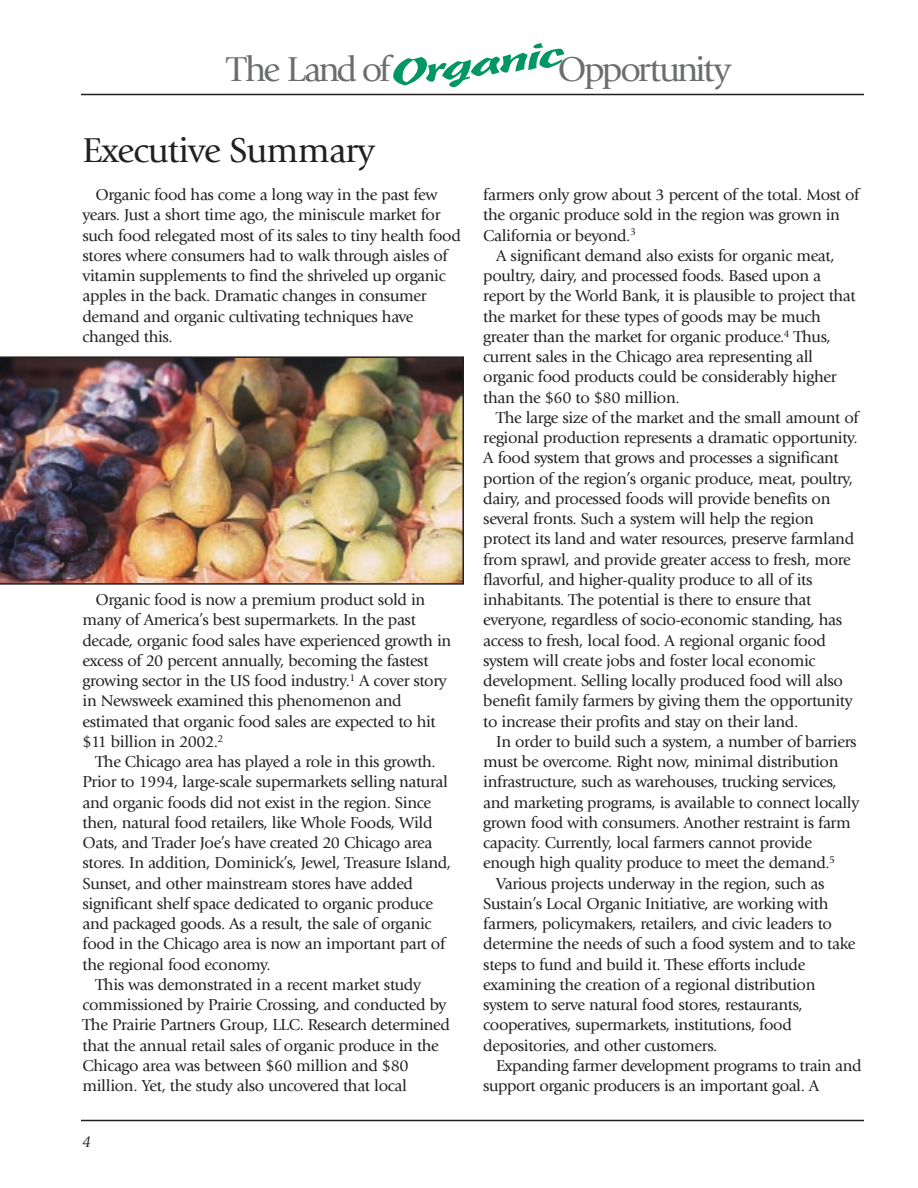
<style>
.page{position:relative;width:918px;height:1188px;background:#fff}
.page>*{position:absolute;margin:0;border:0;box-sizing:border-box;transform-origin:0 0}
.t1{font:36px "Giovanni";letter-spacing:-.085em;color:#6c6d70}
.t2{font:36px "Giovanni";letter-spacing:-.02em;color:#231f20}
.t3{font:36px "Freehand 471 BT";color:#019662;scale:1.75 1}
.t4{font:16.5px/20.2px "Giovanni";letter-spacing:-.02em;color:#231f20}
.t5{font:italic 16.5px "Giovanni";color:#231f20}
</style>
<div class="page">
<hr style="left:81px;top:94px;width:783px;height:1px;background:#231f20">
<hr style="left:81px;top:1120px;width:783px;height:1px;background:#231f20">
<img style="left:0;top:356px;width:464px;height:229px">
<h1 class="t3" style="left:389px;top:59px;width:103px;rotate:-7deg">Organic</h1>
<h1 class="t1" style="left:227px;top:55px;width:165px">The Land of</h1>
<h1 class="t1" style="left:558px;top:55px;width:175px">Opportunity</h1>
<h1 class="t2" style="left:82px;top:136px;width:294px">Executive Summary</h1>
<p class="t4" style="left:82px;top:186px;width:380px;text-indent:13px">Organic food has come a long way in the past few years. Just a short time ago, the miniscule market for such food relegated most of its sales to tiny health food stores where consumers had to walk through aisles of vitamin supplements to find the shriveled up organic apples in the back. Dramatic changes in consumer demand and organic cultivating techniques have changed this.</p>
<p class="t4" style="left:82px;top:591px;width:370px;text-indent:13px">Organic food is now a premium product sold in many of America’s best supermarkets. In the past decade, organic food sales have experienced growth in excess of 20 percent annually, becoming the fastest growing sector in the US food industry.<sup>1</sup> A cover story in Newsweek examined this phenomenon and estimated that organic food sales are expected to hit $11 billion in 2002.<sup>2</sup></p>
<p class="t4" style="left:95px;top:753px;width:342px">The Chicago area has played a role in this growth.</p>
<p class="t4" style="left:82px;top:773px;width:367px">Prior to 1994, large-scale supermarkets selling natural</p>
<p class="t4" style="left:82px;top:794px;width:350px">and organic foods did not exist in the region. Since</p>
<p class="t4" style="left:82px;top:814px;width:352px">then, natural food retailers, like Whole Foods, Wild</p>
<p class="t4" style="left:82px;top:834px;width:351px">Oats, and Trader Joe’s have created 20 Chicago area</p>
<p class="t4" style="left:82px;top:854px;width:370px">stores. In addition, Dominick’s, Jewel, Treasure Island,</p>
<p class="t4" style="left:82px;top:875px;width:332px">Sunset, and other mainstream stores have added</p>
<p class="t4" style="left:82px;top:895px;width:352px">significant shelf space dedicated to organic produce</p>
<p class="t4" style="left:82px;top:915px;width:351px">and packaged goods. As a result, the sale of organic</p>
<p class="t4" style="left:82px;top:935px;width:364px">food in the Chicago area is now an important part of</p>
<p class="t4" style="left:82px;top:956px;width:190px">the regional food economy.</p>
<p class="t4" style="left:95px;top:976px;width:327px">This was demonstrated in a recent market study</p>
<p class="t4" style="left:82px;top:996px;width:365px">commissioned by Prairie Crossing, and conducted by</p>
<p class="t4" style="left:82px;top:1016px;width:369px">The Prairie Partners Group, LLC. Research determined</p>
<p class="t4" style="left:82px;top:1037px;width:358px">that the annual retail sales of organic produce in the</p>
<p class="t4" style="left:82px;top:1057px;width:328px">Chicago area was between $60 million and $80</p>
<p class="t4" style="left:82px;top:1077px;width:326px">million. Yet, the study also uncovered that local</p>
<p class="t5" style="left:82px;top:1135px;width:10px">4</p>
<p class="t4" style="left:483px;top:186px;width:378px">farmers only grow about 3 percent of the total. Most of the organic produce sold in the region was grown in<br>California or beyond.<sup>3</sup></p>
<p class="t4" style="left:483px;top:247px;width:374px;text-indent:13px">A significant demand also exists for organic meat, poultry, dairy, and processed foods. Based upon a report by the World Bank, it is plausible to project that the market for these types of goods may be much greater than the market for organic produce.<sup>4</sup> Thus, current sales in the Chicago area representing all organic food products could be considerably higher than the $60 to $80 million.</p>
<p class="t4" style="left:483px;top:409px;width:377px;text-indent:13px">The large size of the market and the small amount of regional production represents a dramatic opportunity.<br>A food system that grows and processes a significant portion of the region’s organic produce, meat, poultry, dairy, and processed foods will provide benefits on several fronts. Such a system will help the region protect its land and water resources, preserve farmland from sprawl, and provide greater access to fresh, more flavorful, and higher-quality produce to all of its inhabitants. The potential is there to ensure that everyone, regardless of socio-economic standing, has access to fresh, local food. A regional organic food system will create jobs and foster local economic development. Selling locally produced food will also benefit family farmers by giving them the opportunity to increase their profits and stay on their land.</p>
<p class="t4" style="left:496px;top:733px;width:362px">In order to build such a system, a number of barriers</p>
<p class="t4" style="left:483px;top:753px;width:357px">must be overcome. Right now, minimal distribution</p>
<p class="t4" style="left:483px;top:773px;width:355px">infrastructure, such as warehouses, trucking services,</p>
<p class="t4" style="left:483px;top:794px;width:378px">and marketing programs, is available to connect locally</p>
<p class="t4" style="left:483px;top:814px;width:369px">grown food with consumers. Another restraint is farm</p>
<p class="t4" style="left:483px;top:834px;width:330px">capacity. Currently, local farmers cannot provide</p>
<p class="t4" style="left:483px;top:854px;width:353px">enough high quality produce to meet the demand.<sup>5</sup></p>
<p class="t4" style="left:496px;top:875px;width:330px">Various projects underway in the region, such as</p>
<p class="t4" style="left:483px;top:895px;width:347px">Sustain’s Local Organic Initiative, are working with</p>
<p class="t4" style="left:483px;top:915px;width:350px">farmers, policymakers, retailers, and civic leaders to</p>
<p class="t4" style="left:483px;top:935px;width:374px">determine the needs of such a food system and to take</p>
<p class="t4" style="left:483px;top:956px;width:324px">steps to fund and build it. These efforts include</p>
<p class="t4" style="left:483px;top:976px;width:334px">examining the creation of a regional distribution</p>
<p class="t4" style="left:483px;top:996px;width:321px">system to serve natural food stores, restaurants,</p>
<p class="t4" style="left:483px;top:1016px;width:310px">cooperatives, supermarkets, institutions, food</p>
<p class="t4" style="left:483px;top:1037px;width:236px">depositories, and other customers.</p>
<p class="t4" style="left:496px;top:1057px;width:367px">Expanding farmer development programs to train and</p>
<p class="t4" style="left:483px;top:1077px;width:337px">support organic producers is an important goal. A</p>
</div>
